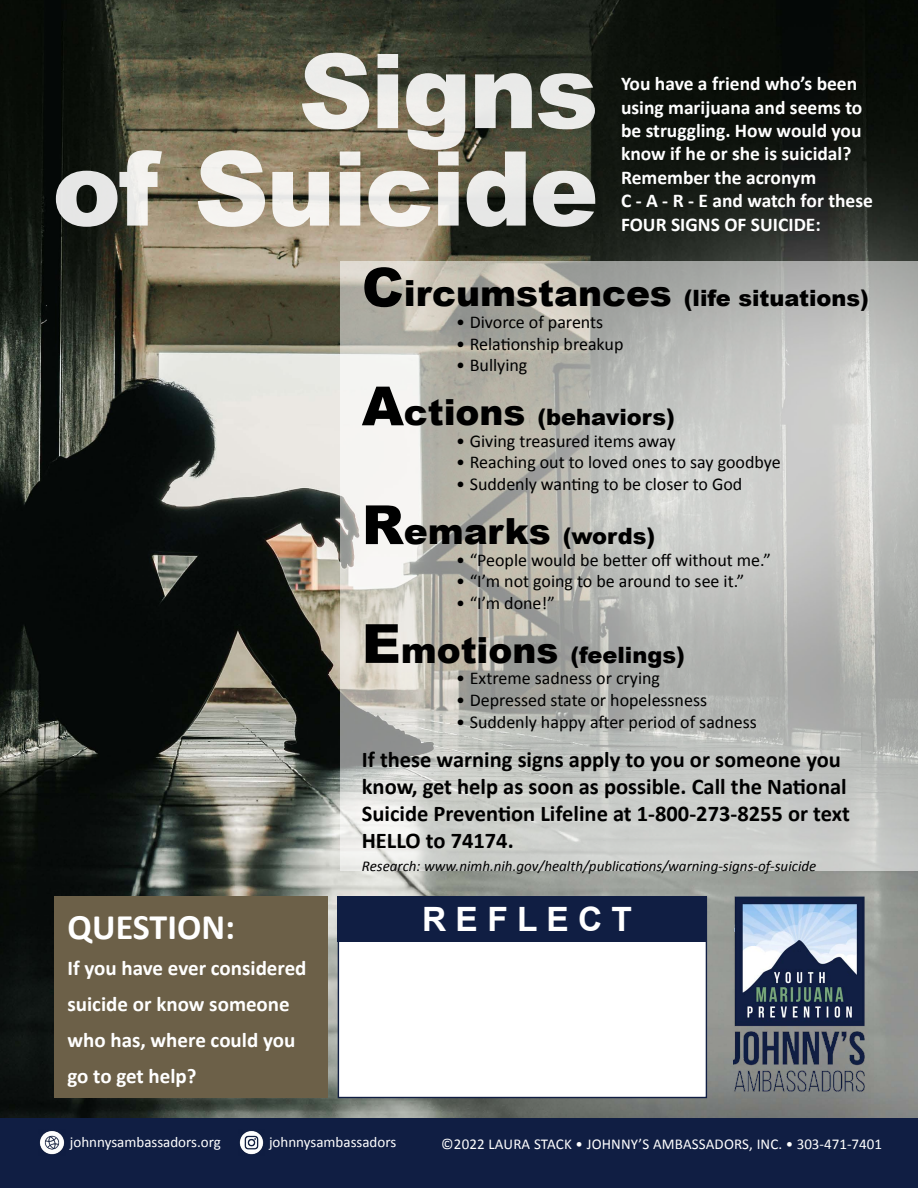
<style>
.page{position:relative;width:918px;height:1188px;background:#fff}
.page>*{position:absolute;margin:0;border:0;box-sizing:border-box;transform-origin:0 0}
.t1{font:900 103.5px/97.5px "Arial";letter-spacing:-.025em;color:#fff;text-align:right}
.t2{font:700 36px "Calibri";color:#fff}
.t3{font:700 33.45px "Arial";color:#fff}
.t4{font:700 22.5px/27px "Calibri";color:#000}
.t5{font:900 22.5px "Arial";color:#000}
.t6{font:700 21px/36px "Calibri";color:#fff}
.t7{font:700 19.5px/23.4px "Calibri";color:#fff}
.t8{font:18px "Calibri";color:#000}
.t9{font:15px "Calibri";color:#fff}
.t10{font:italic 15px "Calibri";color:#000}
.s1{font-size:54px}
.s2{font-size:36px}
</style>
<div class="page">
<img style="left:0;top:0;width:918px;height:1119px">
<div style="left:0;top:1119px;width:918px;height:69px;background:#101e43"></div>
<img style="left:39px;top:1131px;width:26px;height:24px">
<img style="left:733px;top:889px;width:140px;height:209px">
<div style="left:338px;top:897px;width:369px;height:201px;background:#fff;border:1px solid #101e43"></div>
<div style="left:338px;top:896px;width:369px;height:46px;background:#101e43"></div>
<img style="left:239px;top:1131px;width:25px;height:24px">
<div style="left:54px;top:897px;width:273px;height:201px;background:#6c6048"></div>
<svg style="left:340px;top:261px;width:578px;height:609px"></svg>
<h1 class="t1" style="left:52px;top:39px;width:548px">Signs<br>of Suicide</h1>
<p class="t7" style="left:621px;top:71px;width:253px">You have a friend who’s been using marijuana and seems to be struggling. How would you know if he or she is suicidal?<br>Remember the acronym<br>C - A - R - E and watch for these<br>FOUR SIGNS OF SUICIDE:</p>
<p class="t5" style="left:362px;top:282px;width:509px"><span class="s1">C</span><span class="s2">ircumstances</span> (life situations)</p>
<p class="t8" style="left:456px;top:311px;width:148px">• Divorce of parents</p>
<p class="t8" style="left:456px;top:333px;width:169px">• Relationship breakup</p>
<p class="t8" style="left:456px;top:354px;width:73px">• Bullying</p>
<p class="t5" style="left:362px;top:401px;width:315px"><span class="s1">A</span><span class="s2">ctions</span> (behaviors)</p>
<p class="t8" style="left:456px;top:430px;width:221px">• Giving treasured items away</p>
<p class="t8" style="left:456px;top:451px;width:326px">• Reaching out to loved ones to say goodbye</p>
<p class="t8" style="left:456px;top:473px;width:288px">• Suddenly wanting to be closer to God</p>
<p class="t5" style="left:362px;top:520px;width:295px"><span class="s1">R</span><span class="s2">emarks</span> (words)</p>
<p class="t8" style="left:456px;top:549px;width:316px">• “People would be better off without me.”</p>
<p class="t8" style="left:456px;top:570px;width:290px">• “I’m not going to be around to see it.”</p>
<p class="t8" style="left:456px;top:592px;width:100px">• “I’m done!”</p>
<p class="t5" style="left:362px;top:639px;width:325px"><span class="s1">E</span><span class="s2">motions</span> (feelings)</p>
<p class="t8" style="left:456px;top:667px;width:205px">• Extreme sadness or crying</p>
<p class="t8" style="left:456px;top:689px;width:252px">• Depressed state or hopelessness</p>
<p class="t8" style="left:456px;top:711px;width:302px">• Suddenly happy after period of sadness</p>
<p class="t4" style="left:362px;top:745px;width:490px">If these warning signs apply to you or someone you know, get help as soon as possible. Call the National Suicide Prevention Lifeline at 1-800-273-8255 or text HELLO to 74174.</p>
<p class="t10" style="left:362px;top:856px;width:456px">Research: www.nimh.nih.gov/health/publications/warning-signs-of-suicide</p>
<h2 class="t2" style="left:68px;top:905px;width:169px">QUESTION:</h2>
<p class="t6" style="left:68px;top:949px;width:241px">If you have ever considered suicide or know someone who has, where could you go to get help?</p>
<h3 class="t3" style="left:422px;top:897px;width:211px">R E F L E C T</h3>
<p class="t9" style="left:70px;top:1133px;width:152px">johnnysambassadors.org</p>
<p class="t9" style="left:441px;top:1134px;width:442px">©2022 Laura Stack • Johnny’s Ambassadors, Inc. • 303-471-7401</p>
<p class="t9" style="left:269px;top:1133px;width:129px">johnnysambassadors</p>
</div>
